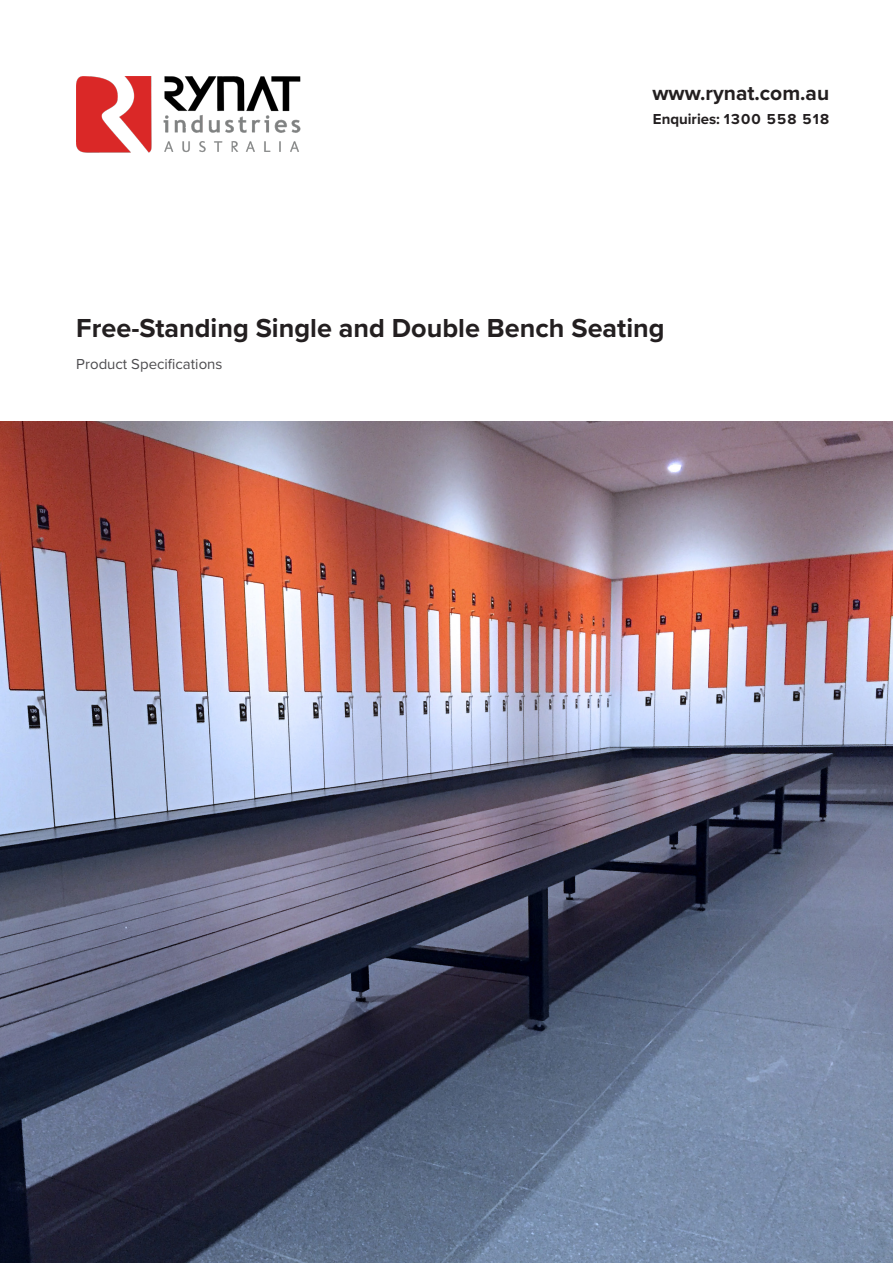
<style>
.page{position:relative;width:893px;height:1263px;background:#fff}
.page>*{position:absolute;margin:0;border:0;box-sizing:border-box;transform-origin:0 0}
.t1{font:700 27px "Proxima Nova";color:#231f20}
.t2{font:700 21px "Proxima Nova";color:#231f20}
.t3{font:15px "Proxima Nova";color:#4d4c4f}
.t4{font:700 15px "Proxima Nova";color:#231f20}
</style>
<div class="page">
<img style="left:0;top:421px;width:893px;height:842px">
<img style="left:77px;top:76px;width:224px;height:77px">
<p class="t2" style="left:652px;top:78px;width:178px">www.rynat.com.au</p>
<p class="t4" style="left:653px;top:108px;width:178px">Enquiries: 1300 558 518</p>
<p class="t1" style="left:76px;top:308px;width:590px">Free-Standing Single and Double Bench Seating</p>
<p class="t3" style="left:76px;top:353px;width:148px">Product Specifications</p>
</div>
